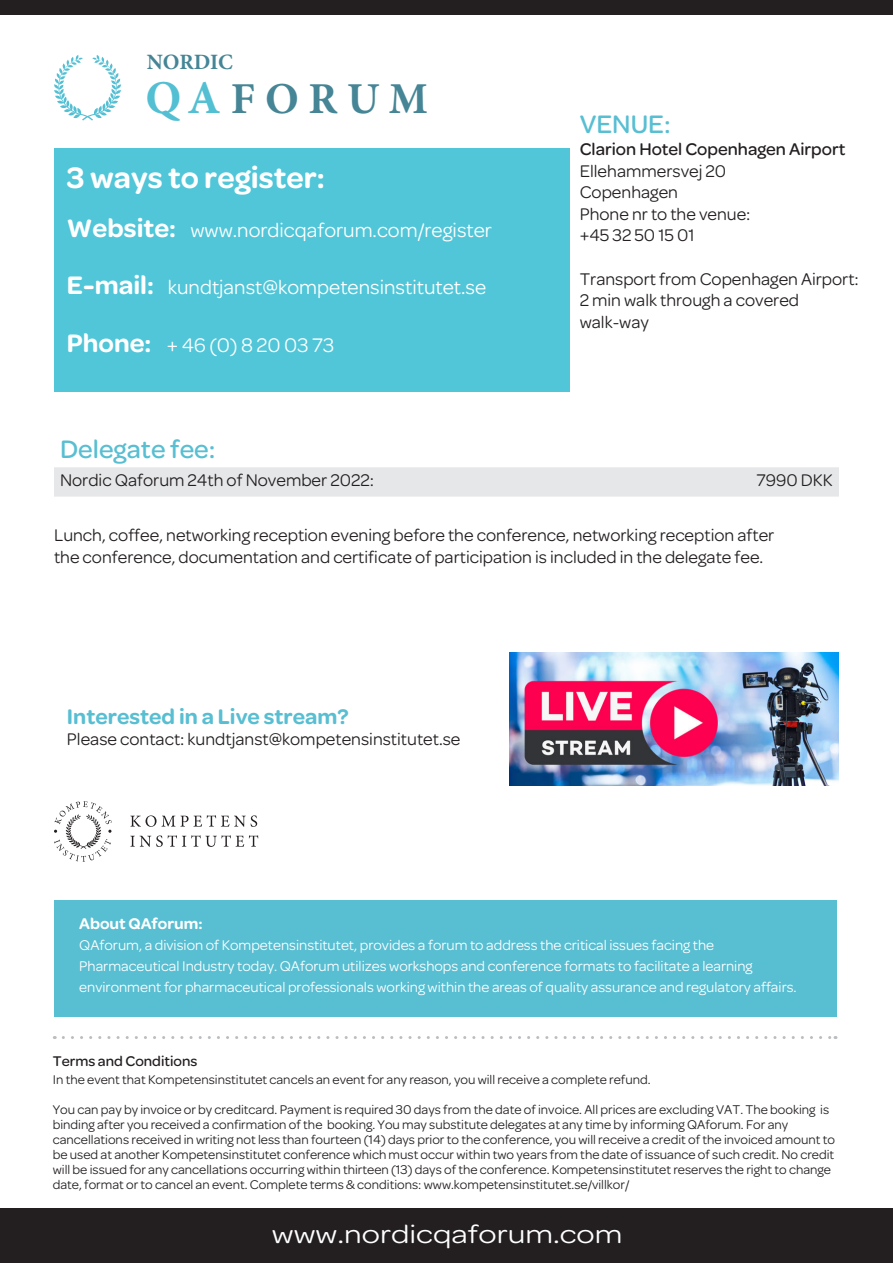
<style>
.page{position:relative;width:893px;height:1263px;background:#fff}
.page>*{position:absolute;margin:0;border:0;box-sizing:border-box;transform-origin:0 0}
.t1{font:700 44.1px "Minion Pro";color:#458595}
.t2{font:600 31.5px "Omnes";color:#fff}
.leipis{font:27px "Omnes";color:#fff;scale:1.2 1}
.t3{font:500 27px "Omnes";color:#58bed2}
.t4{font:600 22.5px "Omnes";color:#58bed2}
.t5{font:700 21.9px "Minion Pro";letter-spacing:-.01em;color:#458595}
.t6{font:21px "Omnes";color:#fff}
.leipis-2{font:18px/21.6px "Omnes";color:#231f20}
.t7{font:500 18px "Omnes";color:#231f20}
.leipis-3{font:600 16.5px "Omnes";color:#fff}
.leipis-4{font:15px "Omnes";color:#fff}
.t8{font:500 15px "Omnes";color:#231f20}
.t9{font:13.5px/15px "Omnes";color:#231f20}
.s1{font-size:47.1px;color:#53bfd3}
.s2{font-weight:600;font-size:27px}
</style>
<div class="page">
<div style="left:0;top:0;width:893px;height:15px;background:#231f20"></div>
<div style="left:54px;top:148px;width:516px;height:243px;background:#51c6d8"></div>
<div style="left:0;top:1209px;width:893px;height:54px;background:#231f20"></div>
<svg style="left:63px;top:1036px;width:773px;height:3px"></svg>
<svg style="left:54px;top:801px;width:58px;height:61px"></svg>
<svg style="left:130px;top:815px;width:127px;height:12px"></svg>
<svg style="left:130px;top:835px;width:128px;height:12px"></svg>
<div style="left:54px;top:900px;width:782px;height:117px;background:#58bed2"></div>
<svg style="left:54px;top:55px;width:67px;height:66px"></svg>
<img style="left:509px;top:652px;width:330px;height:134px">
<div style="left:54px;top:467px;width:785px;height:30px;background:#e6e7e9"></div>
<p class="t5" style="left:147px;top:47px;width:88px">NORDIC</p>
<p class="t1" style="left:145px;top:68px;width:284px"><span class="s1">QA</span>F O R U M</p>
<p class="t2" style="left:67px;top:160px;width:259px">3 ways to register:</p>
<p class="t6" style="left:67px;top:218px;width:427px"><span class="s2">Website:</span> www.nordicqaforum.com/register</p>
<p class="t6" style="left:67px;top:276px;width:421px"><span class="s2">E-mail:</span> kundtjanst@kompetensinstitutet.se</p>
<p class="t6" style="left:67px;top:333px;width:269px"><span class="s2">Phone:</span> + 46 (0) 8 20 03 73</p>
<p class="t3" style="left:580px;top:109px;width:93px">VENUE:</p>
<p class="t7" style="left:580px;top:139px;width:267px">Clarion Hotel Copenhagen Airport</p>
<p class="leipis-2" style="left:580px;top:160px;width:148px">Ellehammersvej 20</p>
<p class="leipis-2" style="left:580px;top:181px;width:100px">Copenhagen</p>
<p class="leipis-2" style="left:580px;top:203px;width:172px">Phone nr to the venue:</p>
<p class="leipis-2" style="left:580px;top:225px;width:116px">+45 32 50 15 01</p>
<p class="leipis-2" style="left:580px;top:268px;width:281px">Transport from Copenhagen Airport:</p>
<p class="leipis-2" style="left:580px;top:289px;width:221px">2 min walk through a covered walk-way</p>
<p class="t3" style="left:60px;top:434px;width:157px">Delegate fee:</p>
<p class="leipis-2" style="left:60px;top:469px;width:316px">Nordic Qaforum 24th of November 2022:</p>
<p class="leipis-2" style="left:756px;top:469px;width:78px">7990 DKK</p>
<p class="leipis-2" style="left:54px;top:524px;width:722px">Lunch, coffee, networking reception evening before the conference, networking reception after the conference, documentation and certificate of participation is included in the delegate fee.</p>
<p class="t4" style="left:67px;top:703px;width:283px">Interested in a Live stream?</p>
<p class="leipis-2" style="left:67px;top:728px;width:395px">Please contact: kundtjanst@kompetensinstitutet.se</p>
<p class="leipis-3" style="left:79px;top:914px;width:125px">About QAforum:</p>
<p class="leipis-4" style="left:79px;top:936px;width:636px">QAforum, a division of Kompetensinstitutet, provides a forum to address the critical issues facing the</p>
<p class="leipis-4" style="left:79px;top:957px;width:675px">Pharmaceutical Industry today. QAforum utilizes workshops and conference formats to facilitate a learning</p>
<p class="leipis-4" style="left:79px;top:978px;width:719px">environment for pharmaceutical professionals working within the areas of quality assurance and regulatory affairs.</p>
<p class="t8" style="left:53px;top:1052px;width:146px">Terms and Conditions</p>
<p class="t9" style="left:53px;top:1072px;width:599px">In the event that Kompetensinstitutet cancels an event for any reason, you will receive a complete refund.</p>
<p class="t9" style="left:53px;top:1102px;width:778px">You can pay by invoice or by creditcard. Payment is required 30 days from the date of invoice. All prices are excluding VAT. The booking is binding after you received a confirmation of the booking. You may substitute delegates at any time by informing QAforum. For any</p>
<p class="t9" style="left:53px;top:1132px;width:784px">cancellations received in writing not less than fourteen (14) days prior to the conference, you will receive a credit of the invoiced amount to be used at another Kompetensinstitutet conference which must occur within two years from the date of issuance of such credit. No credit will be issued for any cancellations occurring within thirteen (13) days of the conference. Kompetensinstitutet reserves the right to change date, format or to cancel an event. Complete terms &amp; conditions: www.kompetensinstitutet.se/villkor/</p>
<p class="leipis" style="left:272px;top:1219px;width:294px">www.nordicqaforum.com</p>
</div>
